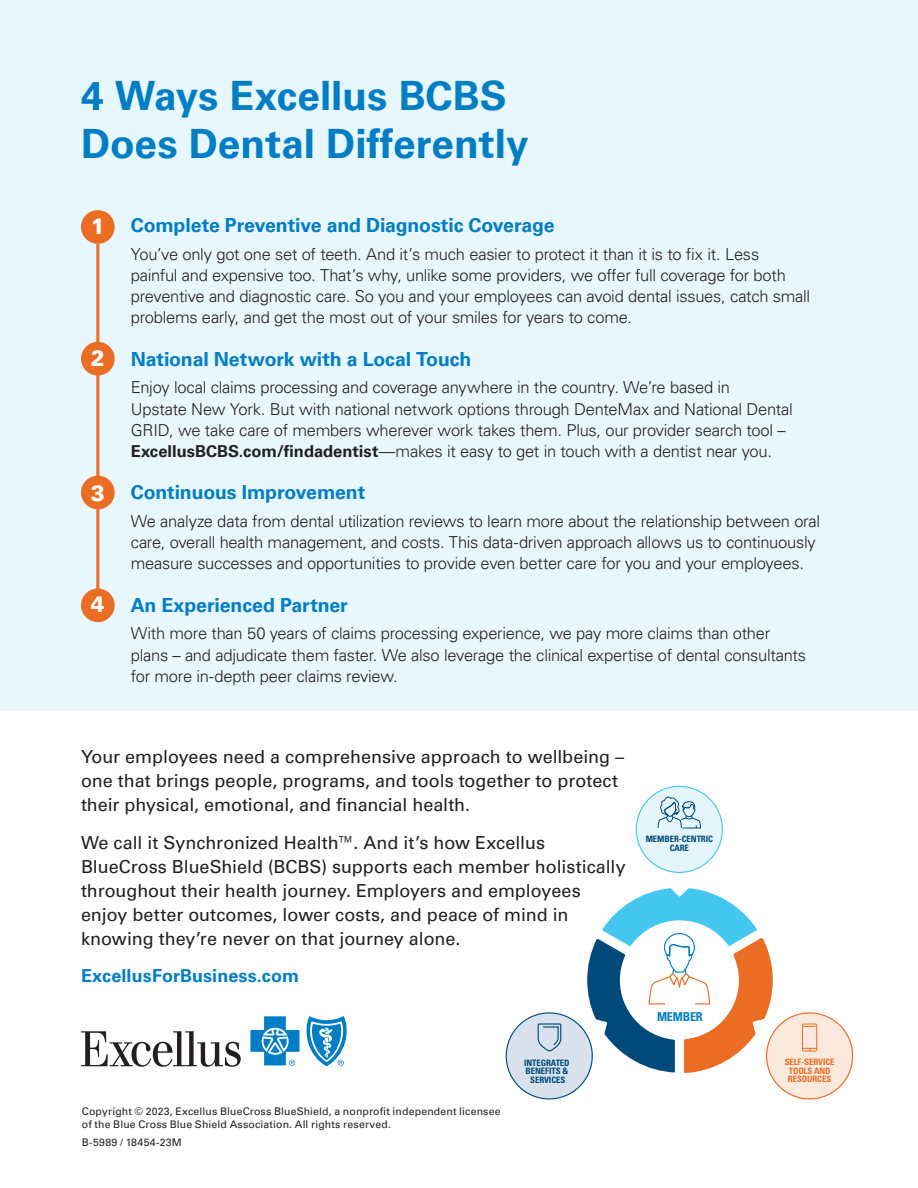
<style>
.page{position:relative;width:918px;height:1188px;background:#fff}
.page>*{position:absolute;margin:0;border:0;box-sizing:border-box;transform-origin:0 0}
.t1{font:700 40.5px/48px "Univers LT Pro 65";color:#007ec5}
.t2{font:900 22.5px "Univers LT Pro 75";color:#fff;scale:.92 1}
.Subhead{font:700 19.5px "Univers LT Pro 65";letter-spacing:-.005em;color:#007ec5}
.t3{font:18px/24px "Univers LT Pro 55 Roman";letter-spacing:-.005em;color:#231f20}
.t4{font:700 18px "Univers LT Pro 65";letter-spacing:.005em;color:#007ec5}
.Body_Copy{font:300 16.5px/21px "Univers LT Pro 45";letter-spacing:-.015em;color:#231f20}
.t5{font:700 condensed 12.3px "Univers LT Pro";letter-spacing:-.02em;color:#007ec5}
.legals{font:10.5px/13.5px "Univers LT Pro 55 Roman";letter-spacing:.015em;color:#231f20}
.t6{font:700 condensed 8.85px/8.6px "Univers LT Pro";letter-spacing:-.01em;color:#00497b;text-align:center}
.t7{font:700 condensed 8.85px/8.6px "Univers LT Pro";letter-spacing:-.01em;color:#eb6c23;text-align:center}
.s1{font-family:"Univers LT Pro 65";font-weight:700}
</style>
<div class="page">
<div style="left:0;top:0;width:918px;height:710px;background:#e8f6fd"></div>
<hr style="left:96px;top:244px;width:3px;height:372px;background:#eb6c23">
<div style="left:81px;top:210px;width:34px;height:34px;background:#eb6c23;border-radius:50%"></div>
<div style="left:81px;top:342px;width:34px;height:34px;background:#eb6c23;border-radius:50%"></div>
<div style="left:81px;top:476px;width:34px;height:33px;background:#eb6c23;border-radius:50%"></div>
<div style="left:81px;top:588px;width:34px;height:34px;background:#eb6c23;border-radius:50%"></div>
<svg style="left:81px;top:1031px;width:160px;height:36px"></svg>
<svg style="left:250px;top:1016px;width:49px;height:50px"></svg>
<svg style="left:306px;top:1016px;width:41px;height:50px"></svg>
<div style="left:636px;top:786px;width:87px;height:87px;background:#e5f5fc;border:1px solid #44c7ee;border-radius:50%"></div>
<svg style="left:766px;top:1012px;width:87px;height:88px;background:#fbe3d5"></svg>
<div style="left:506px;top:1012px;width:87px;height:88px;background:#d9e1ed;border:1px solid #00497b;border-radius:50%"></div>
<svg style="left:587px;top:848px;width:186px;height:224px"></svg>
<div style="left:802px;top:1024px;width:15px;height:27px;border:1px solid #eb6c23;border-radius:2px"></div>
<svg style="left:803px;top:1026px;width:13px;height:1px"></svg>
<svg style="left:803px;top:1048px;width:14px;height:2px"></svg>
<svg style="left:657px;top:796px;width:45px;height:33px"></svg>
<svg style="left:537px;top:1023px;width:25px;height:29px"></svg>
<p class="t1" style="left:81px;top:70px;width:449px">4 Ways Excellus BCBS<br>Does Dental Differently</p>
<p class="t2" style="left:91px;top:211px;width:17px">1</p>
<p class="t2" style="left:91px;top:342px;width:17px">2</p>
<p class="t2" style="left:91px;top:477px;width:17px">3</p>
<p class="t2" style="left:91px;top:588px;width:17px">4</p>
<p class="Subhead" style="left:131px;top:212px;width:425px">Complete Preventive and Diagnostic Coverage</p>
<p class="Body_Copy" style="left:131px;top:243px;width:681px">You’ve only got one set of teeth. And it’s much easier to protect it than it is to fix it. Less painful and expensive too. That’s why, unlike some providers, we offer full coverage for both preventive and diagnostic care. So you and your employees can avoid dental issues, catch small problems early, and get the most out of your smiles for years to come.</p>
<p class="Subhead" style="left:131px;top:345px;width:342px">National Network with a Local Touch</p>
<p class="Body_Copy" style="left:131px;top:377px;width:664px">Enjoy local claims processing and coverage anywhere in the country. We’re based in<br>Upstate New York. But with national network options through DenteMax and National Dental GRID, we take care of members wherever work takes them. Plus, our provider search tool – <span class="s1">ExcellusBCBS.com/findadentist</span>—makes it easy to get in touch with a dentist near you.</p>
<p class="Subhead" style="left:131px;top:479px;width:236px">Continuous Improvement</p>
<p class="Body_Copy" style="left:131px;top:510px;width:691px">We analyze data from dental utilization reviews to learn more about the relationship between oral care, overall health management, and costs. This data-driven approach allows us to continuously measure successes and opportunities to provide even better care for you and your employees.</p>
<p class="Subhead" style="left:131px;top:591px;width:219px">An Experienced Partner</p>
<p class="Body_Copy" style="left:131px;top:623px;width:677px">With more than 50 years of claims processing experience, we pay more claims than other plans – and adjudicate them faster. We also leverage the clinical expertise of dental consultants for more in-depth peer claims review.</p>
<p class="t3" style="left:81px;top:744px;width:545px">Your employees need a comprehensive approach to wellbeing – one that brings people, programs, and tools together to protect their physical, emotional, and financial health.</p>
<p class="t3" style="left:81px;top:830px;width:546px">We call it Synchronized Health™. And it’s how Excellus BlueCross BlueShield (BCBS) supports each member holistically throughout their health journey. Employers and employees enjoy better outcomes, lower costs, and peace of mind in knowing they’re never on that journey alone.</p>
<p class="t4" style="left:81px;top:963px;width:219px">ExcellusForBusiness.com</p>
<p class="legals" style="left:82px;top:1104px;width:420px">Copyright © 2023, Excellus BlueCross BlueShield, a nonprofit independent licensee of the Blue Cross Blue Shield Association. All rights reserved.</p>
<p class="legals" style="left:82px;top:1135px;width:101px">B-5989 / 18454-23M</p>
<p class="t6" style="left:524px;top:1058px;width:47px">INTEGRATED<br>BENEFITS &amp;<br>SERVICES</p>
<p class="t6" style="left:646px;top:835px;width:69px">MEMBER-CENTRIC<br>CARE</p>
<p class="t5" style="left:657px;top:1009px;width:47px">MEMBER</p>
<p class="t7" style="left:785px;top:1057px;width:51px">SELF-SERVICE<br>TOOLS AND<br>RESOURCES</p>
</div>
